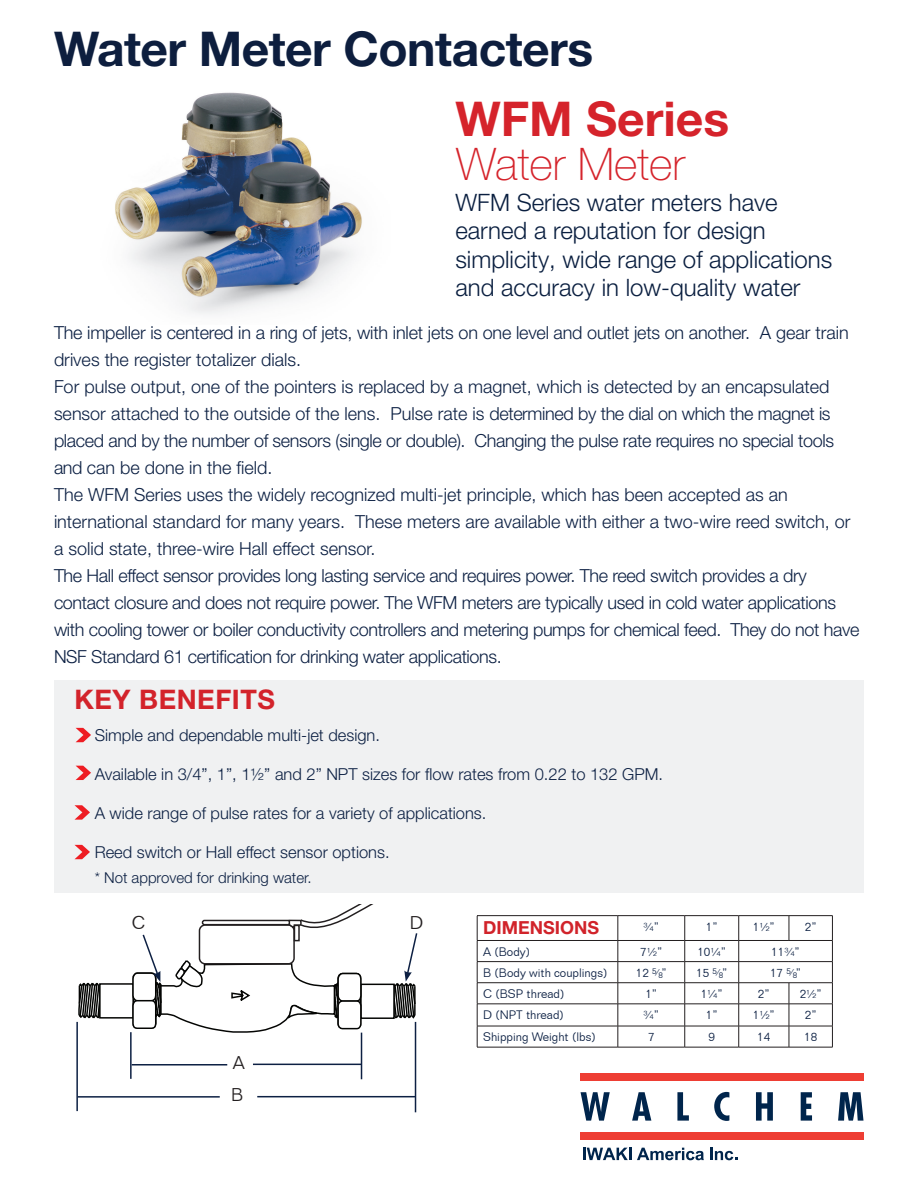
<style>
.page{position:relative;width:918px;height:1188px;background:#fff}
.page>*{position:absolute;margin:0;border:0;box-sizing:border-box;transform-origin:0 0}
.t1{font:700 48px "Helvetica Neue LT Pro";letter-spacing:-.01em;color:#0d1e3e}
.t2{font:700 48px "Helvetica Neue LT Pro";color:#d5232b}
.t3{font:100 45px "Helvetica Neue LT Pro";color:#d5232b}
.t4{font:700 27px "Helvetica Neue LT Pro";letter-spacing:.02em;color:#d3232b}
.t5{font:300 24px "Helvetica Neue LT Pro";color:#0a1f40}
.t6{font:300 18px/27px "Helvetica Neue LT Pro";color:#0c2043}
.t7{font:300 18px/27px "Helvetica Neue LT Pro";letter-spacing:-.02em;color:#0c2043}
.t8{font:700 18px "Helvetica Neue LT Pro";color:#d1232a}
.t9{font:300 18px "Folio BT";color:#231f20}
.t10{font:300 16.5px "Helvetica Neue LT Pro";color:#0c2043}
.t11{font:300 15px "Helvetica Neue LT Pro";color:#0c2043}
.t12{font:300 12px "Folio BT";color:#0c2043}
.s1{font-size:8.25px}
</style>
<div class="page">
<div style="left:54px;top:681px;width:810px;height:212px;background:#f0f1f2"></div>
<img style="left:115px;top:92px;width:247px;height:223px">
<svg style="left:78px;top:982px;width:21px;height:37px"></svg>
<div style="left:99px;top:983px;width:35px;height:36px;background:#fff;border:1px solid #040503"></div>
<hr style="left:130px;top:1032px;width:2px;height:47px;background:#0d2043">
<hr style="left:361px;top:1033px;width:1px;height:46px;background:#0d2043">
<hr style="left:76px;top:1022px;width:2px;height:89px;background:#0d2043">
<hr style="left:415px;top:1022px;width:1px;height:90px;background:#0d2043">
<hr style="left:132px;top:1064px;width:95px;height:2px;background:#0d2043">
<hr style="left:253px;top:1064px;width:108px;height:1px;background:#0d2043">
<hr style="left:78px;top:1096px;width:142px;height:2px;background:#0d2043">
<hr style="left:257px;top:1096px;width:158px;height:1px;background:#0d2043">
<svg style="left:132px;top:904px;width:286px;height:129px"></svg>
<hr style="left:477px;top:915px;width:141px;height:1px;background:#231f20">
<hr style="left:618px;top:915px;width:67px;height:1px;background:#231f20">
<hr style="left:685px;top:915px;width:54px;height:1px;background:#231f20">
<hr style="left:739px;top:915px;width:50px;height:1px;background:#231f20">
<hr style="left:789px;top:915px;width:44px;height:1px;background:#231f20">
<svg style="left:789px;top:916px;width:1px;height:24px"></svg>
<hr style="left:477px;top:940px;width:141px;height:1px;background:#231f20">
<hr style="left:618px;top:940px;width:67px;height:1px;background:#231f20">
<hr style="left:685px;top:940px;width:54px;height:1px;background:#231f20">
<hr style="left:739px;top:940px;width:50px;height:1px;background:#231f20">
<hr style="left:789px;top:940px;width:44px;height:1px;background:#231f20">
<hr style="left:477px;top:961px;width:141px;height:1px;background:#231f20">
<hr style="left:618px;top:961px;width:67px;height:1px;background:#231f20">
<hr style="left:685px;top:961px;width:54px;height:1px;background:#231f20">
<hr style="left:739px;top:961px;width:50px;height:1px;background:#231f20">
<hr style="left:789px;top:961px;width:44px;height:1px;background:#231f20">
<hr style="left:477px;top:982px;width:141px;height:1px;background:#231f20">
<hr style="left:618px;top:982px;width:67px;height:1px;background:#231f20">
<hr style="left:685px;top:982px;width:54px;height:1px;background:#231f20">
<hr style="left:739px;top:982px;width:50px;height:1px;background:#231f20">
<hr style="left:789px;top:982px;width:44px;height:1px;background:#231f20">
<hr style="left:477px;top:1004px;width:141px;height:1px;background:#231f20">
<hr style="left:618px;top:1004px;width:67px;height:1px;background:#231f20">
<hr style="left:685px;top:1004px;width:54px;height:1px;background:#231f20">
<hr style="left:739px;top:1004px;width:50px;height:1px;background:#231f20">
<hr style="left:789px;top:1004px;width:44px;height:1px;background:#231f20">
<hr style="left:477px;top:1026px;width:141px;height:1px;background:#231f20">
<svg style="left:477px;top:916px;width:1px;height:131px"></svg>
<hr style="left:618px;top:1026px;width:67px;height:1px;background:#231f20">
<svg style="left:618px;top:916px;width:1px;height:131px"></svg>
<hr style="left:685px;top:1026px;width:54px;height:1px;background:#231f20">
<svg style="left:684px;top:916px;width:1px;height:131px"></svg>
<hr style="left:739px;top:1026px;width:50px;height:1px;background:#231f20">
<svg style="left:738px;top:916px;width:1px;height:131px"></svg>
<hr style="left:789px;top:1026px;width:44px;height:1px;background:#231f20">
<svg style="left:789px;top:983px;width:1px;height:64px"></svg>
<svg style="left:832px;top:916px;width:1px;height:131px"></svg>
<hr style="left:477px;top:1047px;width:141px;height:1px;background:#231f20">
<hr style="left:618px;top:1047px;width:67px;height:1px;background:#231f20">
<hr style="left:685px;top:1047px;width:54px;height:1px;background:#231f20">
<hr style="left:739px;top:1047px;width:50px;height:1px;background:#231f20">
<hr style="left:789px;top:1047px;width:44px;height:1px;background:#231f20">
<svg style="left:76px;top:728px;width:15px;height:14px"></svg>
<svg style="left:76px;top:766px;width:15px;height:14px"></svg>
<svg style="left:75px;top:805px;width:15px;height:15px"></svg>
<svg style="left:75px;top:845px;width:15px;height:14px"></svg>
<svg style="left:581px;top:1092px;width:29px;height:29px"></svg>
<svg style="left:632px;top:1092px;width:19px;height:29px"></svg>
<svg style="left:677px;top:1092px;width:12px;height:29px"></svg>
<svg style="left:714px;top:1092px;width:15px;height:29px"></svg>
<svg style="left:756px;top:1092px;width:17px;height:29px"></svg>
<svg style="left:801px;top:1092px;width:11px;height:29px"></svg>
<svg style="left:838px;top:1092px;width:26px;height:29px"></svg>
<div style="left:580px;top:1074px;width:284px;height:7px;background:#ee3e34"></div>
<div style="left:580px;top:1132px;width:284px;height:7px;background:#ee3e34"></div>
<svg style="left:583px;top:1148px;width:48px;height:12px"></svg>
<svg style="left:637px;top:1148px;width:67px;height:12px"></svg>
<svg style="left:710px;top:1148px;width:27px;height:12px"></svg>
<p class="t1" style="left:54px;top:19px;width:541px">Water Meter Contacters</p>
<p class="t2" style="left:455px;top:89px;width:275px">WFM Series</p>
<p class="t3" style="left:456px;top:138px;width:231px">Water Meter</p>
<p class="t5" style="left:455px;top:188px;width:324px">WFM Series water meters have</p>
<p class="t5" style="left:455px;top:216px;width:312px">earned a reputation for design</p>
<p class="t5" style="left:455px;top:245px;width:378px">simplicity, wide range of applications</p>
<p class="t5" style="left:455px;top:273px;width:347px">and accuracy in low-quality water</p>
<p class="t7" style="left:54px;top:319px;width:796px">The impeller is centered in a ring of jets, with inlet jets on one level and outlet jets on another. A gear train drives the register totalizer dials.</p>
<p class="t6" style="left:54px;top:373px;width:782px">For pulse output, one of the pointers is replaced by a magnet, which is detected by an encapsulated sensor attached to the outside of the lens. Pulse rate is determined by the dial on which the magnet is placed and by the number of sensors (single or double). Changing the pulse rate requires no special tools and can be done in the field.</p>
<p class="t6" style="left:54px;top:481px;width:735px">The WFM Series uses the widely recognized multi-jet principle, which has been accepted as an</p>
<p class="t6" style="left:54px;top:508px;width:798px">international standard for many years. These meters are available with either a two-wire reed switch, or a solid state, three-wire Hall effect sensor.</p>
<p class="t7" style="left:54px;top:562px;width:754px">The Hall effect sensor provides long lasting service and requires power. The reed switch provides a dry</p>
<p class="t7" style="left:54px;top:589px;width:807px">contact closure and does not require power. The WFM meters are typically used in cold water applications with cooling tower or boiler conductivity controllers and metering pumps for chemical feed. They do not have<br>NSF Standard 61 certification for drinking water applications.</p>
<p class="t4" style="left:75px;top:682px;width:202px">KEY BENEFITS</p>
<p class="t10" style="left:95px;top:725px;width:287px">Simple and dependable multi-jet design.</p>
<p class="t10" style="left:95px;top:764px;width:570px">Available in 3/4”, 1”, 1½” and 2” NPT sizes for flow rates from 0.22 to 132 GPM.</p>
<p class="t10" style="left:95px;top:803px;width:393px">A wide range of pulse rates for a variety of applications.</p>
<p class="t10" style="left:95px;top:842px;width:296px">Reed switch or Hall effect sensor options.</p>
<p class="t11" style="left:95px;top:868px;width:219px">* Not approved for drinking water.</p>
<p class="t9" style="left:132px;top:912px;width:15px">C</p>
<p class="t9" style="left:410px;top:912px;width:15px">D</p>
<p class="t8" style="left:483px;top:917px;width:117px">DIMENSIONS</p>
<p class="t12" style="left:644px;top:919px;width:17px">¾”</p>
<p class="t12" style="left:706px;top:919px;width:13px">1”</p>
<p class="t12" style="left:753px;top:919px;width:24px">1½”</p>
<p class="t12" style="left:805px;top:919px;width:13px">2”</p>
<p class="t12" style="left:483px;top:944px;width:48px">A (Body)</p>
<p class="t12" style="left:640px;top:944px;width:24px">7½”</p>
<p class="t12" style="left:697px;top:944px;width:30px">10¼”</p>
<p class="t12" style="left:771px;top:944px;width:30px">11¾”</p>
<p class="t12" style="left:483px;top:965px;width:126px">B (Body with couplings)</p>
<p class="t12" style="left:636px;top:965px;width:32px">1 2 <sup>5</sup><span class="s1">/</span><sub>8</sub>”</p>
<p class="t12" style="left:696px;top:965px;width:32px">1 5 <sup>5</sup><span class="s1">/</span><sub>8</sub>”</p>
<p class="t12" style="left:770px;top:965px;width:32px">1 7 <sup>5</sup><span class="s1">/</span><sub>8</sub>”</p>
<p class="t12" style="left:483px;top:986px;width:83px">C (BSP thread)</p>
<p class="t12" style="left:645px;top:986px;width:13px">1”</p>
<p class="t12" style="left:701px;top:986px;width:24px">1¼”</p>
<p class="t12" style="left:758px;top:986px;width:13px">2”</p>
<p class="t12" style="left:800px;top:986px;width:24px">2½”</p>
<p class="t12" style="left:483px;top:1007px;width:82px">D (NPT thread)</p>
<p class="t12" style="left:644px;top:1007px;width:17px">¾”</p>
<p class="t12" style="left:706px;top:1007px;width:13px">1”</p>
<p class="t12" style="left:753px;top:1007px;width:24px">1½”</p>
<p class="t12" style="left:805px;top:1007px;width:13px">2”</p>
<p class="t12" style="left:483px;top:1030px;width:114px">Shipping Weight (lbs)</p>
<p class="t12" style="left:648px;top:1030px;width:8px">7</p>
<p class="t12" style="left:708px;top:1030px;width:8px">9</p>
<p class="t12" style="left:757px;top:1030px;width:15px">14</p>
<p class="t12" style="left:804px;top:1030px;width:15px">18</p>
<p class="t9" style="left:233px;top:1052px;width:14px">A</p>
<p class="t9" style="left:231px;top:1084px;width:14px">B</p>
</div>
